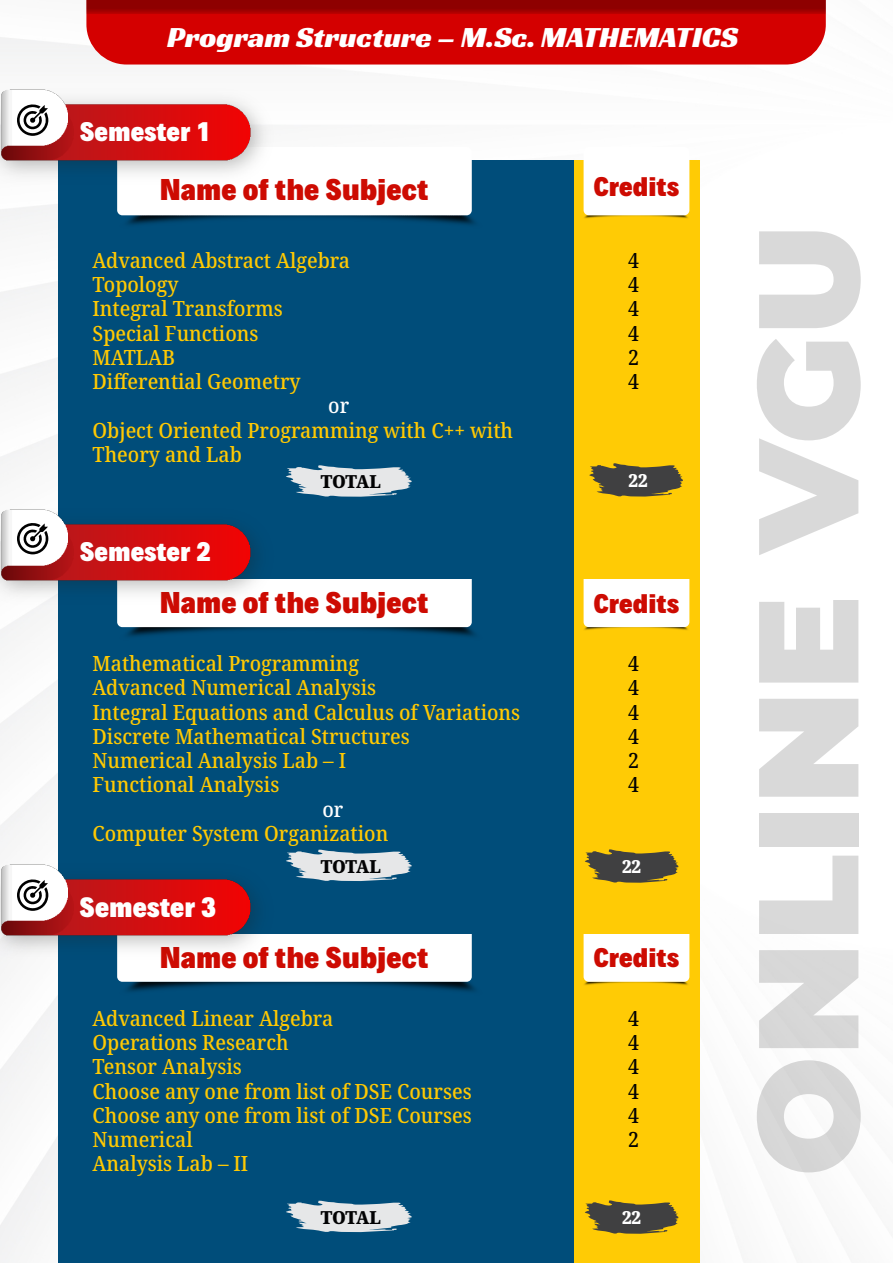
<style>
.page{position:relative;width:893px;height:1263px;background:#fff}
.page>*{position:absolute;margin:0;border:0;box-sizing:border-box;transform-origin:0 0}
.t1{font:900 141.9px "Montserrat";color:rgb(68 68 68/.2)}
.t2{font:29.85px "Racing Sans One";color:#fff}
.t3{font:900 26.85px "Decalotype";color:#cd0b02;scale:1.06 1}
.t4{font:900 25.05px "Decalotype";color:#fff;scale:1.06 1}
.t5{font:900 24px "Decalotype";color:#cd0b02;scale:1.06 1}
.t6{font:900 24px "Decalotype";color:#fff;scale:1.06 1}
.t7{font:500 semi-condensed 21px/24.2px "Noto Serif";color:#ffc902}
.t8{font:500 semi-condensed 21px/24.2px "Noto Serif";color:#020203;text-align:justify}
.t9{font:500 semi-condensed 21px "Noto Serif";color:#fff}
.t10{font:900 semi-condensed 18px "Noto Serif";letter-spacing:-.02em;color:#020203}
.t11{font:900 semi-condensed 18px "Noto Serif";color:#fff}
</style>
<div class="page">
<img style="left:0;top:37px;width:700px;height:1226px">
<div style="left:573px;top:161px;width:126px;height:1102px;background:#ffcb05"></div>
<div style="left:58px;top:161px;width:516px;height:1102px;background:#004d7a"></div>
<img style="left:117px;top:212px;width:358px;height:13px">
<div style="left:117px;top:147px;width:355px;height:68px;background:#fff;border-radius:5px"></div>
<img style="left:583px;top:210px;width:107px;height:9px">
<div style="left:584px;top:147px;width:105px;height:68px;background:#fff;border-radius:5px"></div>
<svg style="left:286px;top:465px;width:126px;height:32px"></svg>
<svg style="left:589px;top:463px;width:94px;height:34px"></svg>
<img style="left:0;top:84px;width:280px;height:107px">
<img style="left:117px;top:624px;width:358px;height:13px">
<div style="left:117px;top:559px;width:355px;height:68px;background:#fff;border-radius:5px"></div>
<img style="left:583px;top:621px;width:107px;height:9px">
<div style="left:584px;top:559px;width:105px;height:68px;background:#fff;border-radius:5px"></div>
<div style="left:96px;top:557px;width:402px;height:22px;background:#004d7a"></div>
<div style="left:579px;top:557px;width:116px;height:22px;background:#ffcb05"></div>
<img style="left:0;top:503px;width:257px;height:107px">
<svg style="left:585px;top:849px;width:94px;height:34px"></svg>
<div style="left:86px;top:14px;width:740px;height:51px;background:#d40000"></div>
<div style="left:86px;top:0;width:740px;height:14px;background:#231f20;opacity:.39"></div>
<hr style="left:86px;top:0;width:740px;height:1px;background:#231f20">
<svg style="left:286px;top:849px;width:126px;height:32px"></svg>
<img style="left:117px;top:979px;width:358px;height:13px">
<div style="left:117px;top:913px;width:355px;height:69px;background:#fff;border-radius:5px"></div>
<img style="left:583px;top:976px;width:107px;height:9px">
<div style="left:584px;top:913px;width:105px;height:69px;background:#fff;border-radius:5px"></div>
<div style="left:96px;top:911px;width:402px;height:22px;background:#004d7a"></div>
<div style="left:579px;top:911px;width:116px;height:22px;background:#ffcb05"></div>
<img style="left:0;top:858px;width:280px;height:107px">
<svg style="left:585px;top:1200px;width:94px;height:34px"></svg>
<svg style="left:286px;top:1200px;width:126px;height:33px"></svg>
<svg style="left:17px;top:102px;width:31px;height:34px"></svg>
<svg style="left:17px;top:521px;width:31px;height:33px"></svg>
<svg style="left:17px;top:877px;width:31px;height:34px"></svg>
<h2 class="t2" style="left:167px;top:18px;width:573px">Program Structure – M.Sc. MATHEMATICS</h2>
<p class="t6" style="left:80px;top:123px;width:126px">Semester 1</p>
<p class="t3" style="left:159px;top:179px;width:255px">Name of the Subject</p>
<p class="t7" style="left:93px;top:248px;width:259px">Advanced Abstract Algebra<br>Topology<br>Integral Transforms<br>Special Functions<br>MATLAB<br>Differential Geometry</p>
<p class="t9" style="left:328px;top:391px;width:22px">or</p>
<p class="t7" style="left:93px;top:417px;width:422px">Object Oriented Programming with C++ with<br>Theory and Lab</p>
<p class="t5" style="left:593px;top:177px;width:82px">Credits</p>
<p class="t8" style="left:628px;top:248px;width:12px">4<br>4<br>4<br>4<br>2<br>4</p>
<p class="t6" style="left:80px;top:542px;width:126px">Semester 2</p>
<p class="t10" style="left:321px;top:469px;width:61px">TOTAL</p>
<p class="t11" style="left:629px;top:468px;width:21px">22</p>
<p class="t3" style="left:159px;top:592px;width:255px">Name of the Subject</p>
<p class="t5" style="left:593px;top:594px;width:82px">Credits</p>
<p class="t7" style="left:93px;top:651px;width:429px">Mathematical Programming<br>Advanced Numerical Analysis<br>Integral Equations and Calculus of Variations<br>Discrete Mathematical Structures<br>Numerical Analysis Lab – I<br>Functional Analysis</p>
<p class="t9" style="left:322px;top:794px;width:22px">or</p>
<p class="t7" style="left:93px;top:820px;width:297px">Computer System Organization</p>
<p class="t4" style="left:80px;top:897px;width:131px">Semester 3</p>
<p class="t10" style="left:321px;top:853px;width:61px">TOTAL</p>
<p class="t8" style="left:628px;top:651px;width:12px">4<br>4<br>4<br>4<br>2<br>4</p>
<p class="t11" style="left:622px;top:854px;width:21px">22</p>
<p class="t3" style="left:159px;top:947px;width:255px">Name of the Subject</p>
<p class="t5" style="left:593px;top:948px;width:82px">Credits</p>
<p class="t7" style="left:93px;top:1006px;width:381px">Advanced Linear Algebra<br>Operations Research<br>Tensor Analysis<br>Choose any one from list of DSE Courses<br>Choose any one from list of DSE Courses<br>Numerical<br>Analysis Lab – II</p>
<p class="t8" style="left:628px;top:1006px;width:12px">4<br>4<br>4<br>4<br>4<br>2</p>
<p class="t10" style="left:321px;top:1204px;width:61px">TOTAL</p>
<p class="t11" style="left:622px;top:1205px;width:21px">22</p>
<h1 class="t1" style="left:721px;top:1176px;width:954px;rotate:-90deg">ONLINE VGU</h1>
</div>
